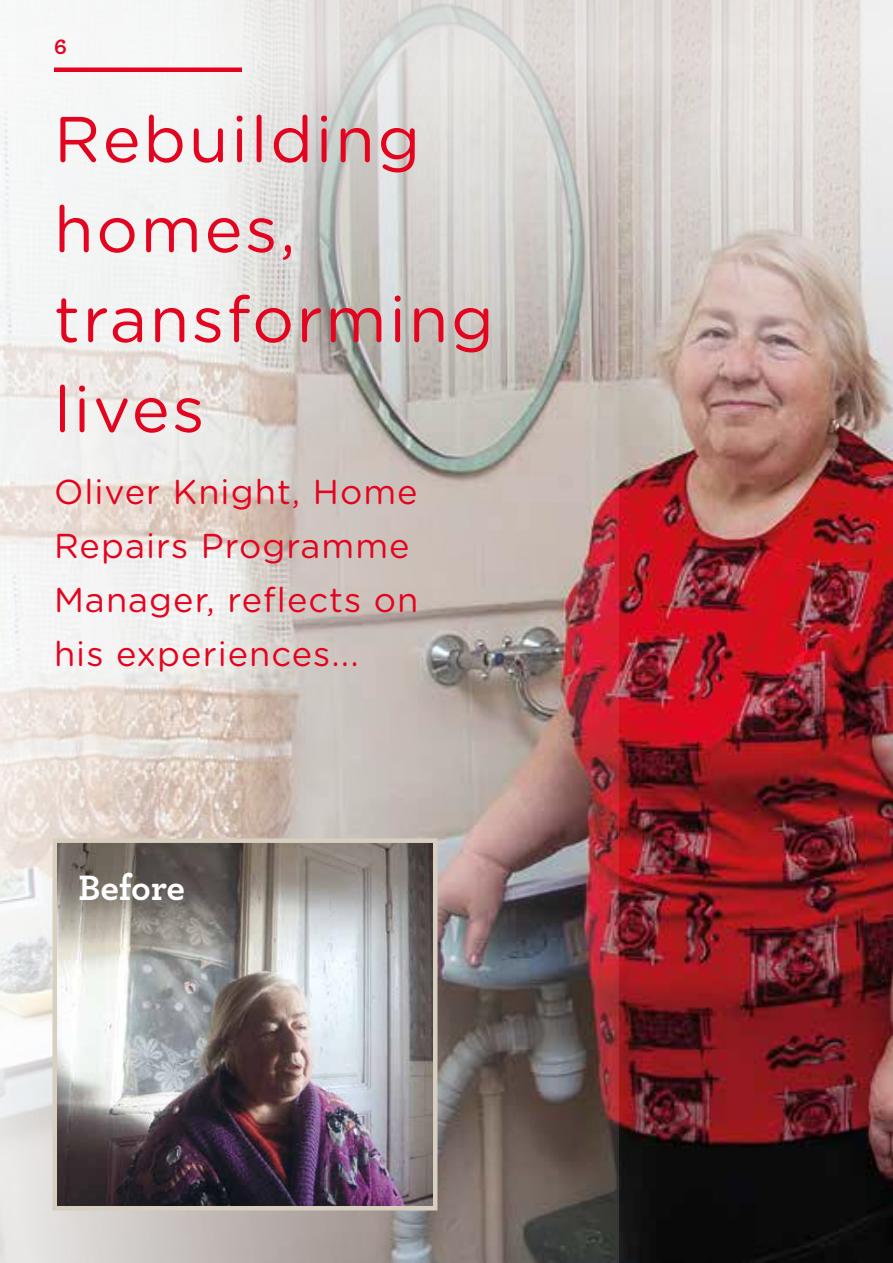
<style>
.page{position:relative;width:893px;height:1263px;background:#fff}
.page>*{position:absolute;margin:0;border:0;box-sizing:border-box;transform-origin:0 0}
.t1{font:64.5px/90px "Gotham Rounded";letter-spacing:.04em;color:#e3051f}
.t2{font:700 36.9px "Archer";color:#fff}
.t3{font:34.5px/54px "Gotham Rounded";letter-spacing:.03em;color:#e3051f}
.t4{font:700 22.5px "Archer";color:#e3051f}
</style>
<div class="page">
<img style="left:619px;top:585px;width:273px;height:678px">
<img style="left:619px;top:0;width:273px;height:585px">
<img style="left:0;top:0;width:619px;height:1263px">
<hr style="left:54px;top:68px;width:188px;height:4px;background:#e3051f">
<img style="left:57px;top:843px;width:375px;height:362px">
<div style="left:52px;top:838px;width:385px;height:372px;border:4px solid #d7cfc0"></div>
<p class="t4" style="left:54px;top:29px;width:14px">6</p>
<h1 class="t1" style="left:54px;top:91px;width:441px">Rebuilding homes, transforming lives</h1>
<p class="t3" style="left:54px;top:463px;width:366px">Oliver Knight, Home<br>Repairs Programme<br>Manager, reflects on his experiences...</p>
<p class="t2" style="left:78px;top:859px;width:108px">Before</p>
</div>
